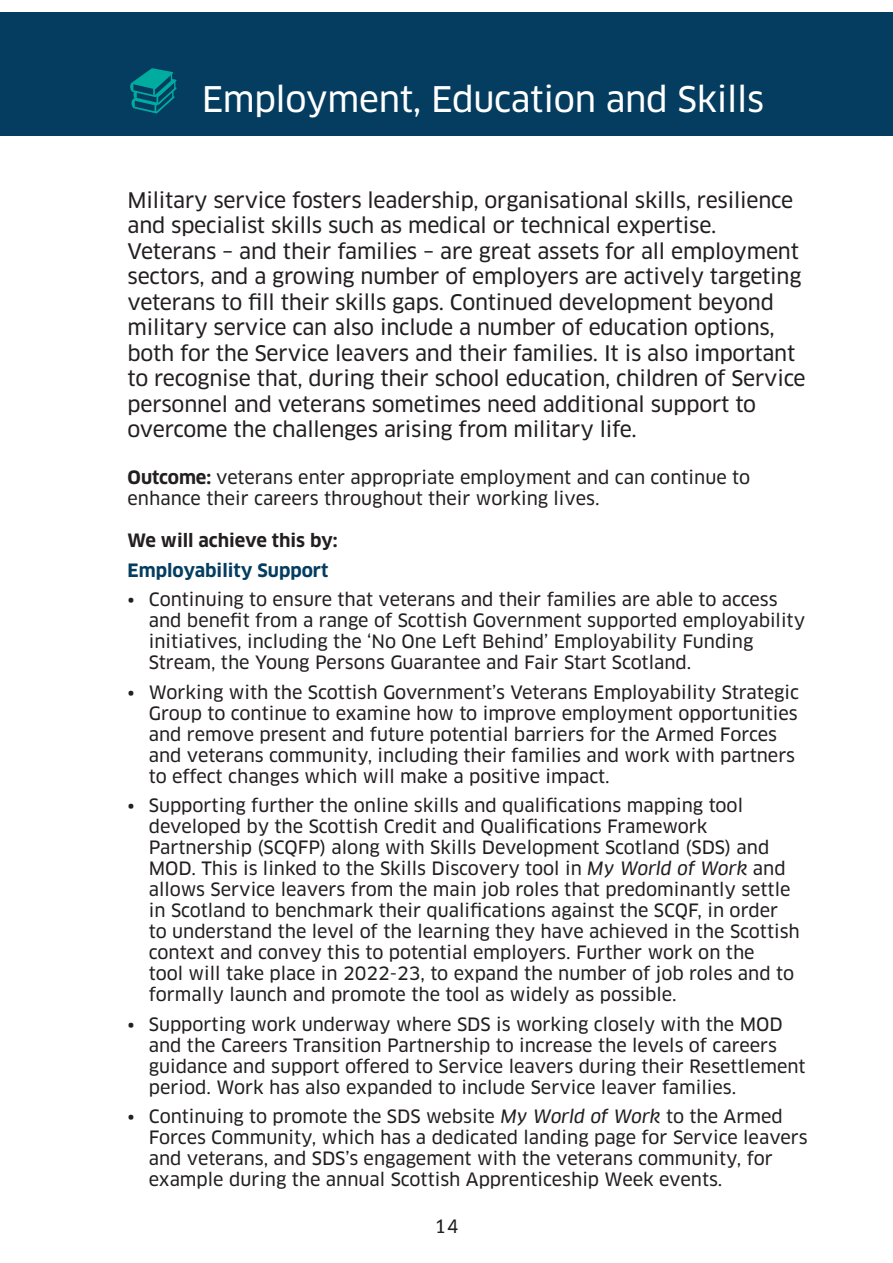
<style>
.page{position:relative;width:893px;height:1263px;background:#fff}
.page>*{position:absolute;margin:0;border:0;box-sizing:border-box;transform-origin:0 0}
.t1{font:34.5px "Clan OT News";letter-spacing:-.01em;color:#fff}
.t2{font:21px/25.5px "Clan OT News";letter-spacing:-.01em;color:#231f20}
.t3{font:18px/21px "Clan OT News";color:#231f20}
.t4{font:700 18px "Clan OT";color:#231f20}
.t5{font:700 18px "Clan OT";color:#043d5f}
.s1{font-family:"Clan OT";font-weight:700}
.s2{font-family:"Clan News Ita"}
</style>
<div class="page">
<div style="left:0;top:13px;width:893px;height:123px;background:#043d5f"></div>
<svg style="left:130px;top:68px;width:47px;height:45px"></svg>
<h1 class="t1" style="left:202px;top:79px;width:564px">Employment, Education and Skills</h1>
<p class="t2" style="left:128px;top:187px;width:680px">Military service fosters leadership, organisational skills, resilience and specialist skills such as medical or technical expertise.<br>Veterans – and their families – are great assets for all employment sectors, and a growing number of employers are actively targeting veterans to fill their skills gaps. Continued development beyond military service can also include a number of education options, both for the Service leavers and their families. It is also important to recognise that, during their school education, children of Service personnel and veterans sometimes need additional support to overcome the challenges arising from military life.</p>
<p class="t3" style="left:128px;top:467px;width:624px"><span class="s1">Outcome:</span> veterans enter appropriate employment and can continue to enhance their careers throughout their working lives.</p>
<p class="t4" style="left:128px;top:530px;width:212px">We will achieve this by:</p>
<p class="t5" style="left:128px;top:560px;width:202px">Employability Support</p>
<p class="t3" style="left:149px;top:589px;width:658px;text-indent:-21px">• Continuing to ensure that veterans and their families are able to access and benefit from a range of Scottish Government supported employability initiatives, including the ‘No One Left Behind’ Employability Funding Stream, the Young Persons Guarantee and Fair Start Scotland.</p>
<p class="t3" style="left:149px;top:682px;width:652px;text-indent:-21px">• Working with the Scottish Government’s Veterans Employability Strategic Group to continue to examine how to improve employment opportunities and remove present and future potential barriers for the Armed Forces and veterans community, including their families and work with partners to effect changes which will make a positive impact.</p>
<p class="t3" style="left:149px;top:795px;width:652px;text-indent:-21px">• Supporting further the online skills and qualifications mapping tool developed by the Scottish Credit and Qualifications Framework Partnership (SCQFP) along with Skills Development Scotland (SDS) and MOD. This is linked to the Skills Discovery tool in <span class="s2">My World of Work</span> and allows Service leavers from the main job roles that predominantly settle in Scotland to benchmark their qualifications against the SCQF, in order to understand the level of the learning they have achieved in the Scottish context and convey this to potential employers. Further work on the<br>tool will take place in 2022-23, to expand the number of job roles and to formally launch and promote the tool as widely as possible.</p>
<p class="t3" style="left:149px;top:1014px;width:658px;text-indent:-21px">• Supporting work underway where SDS is working closely with the MOD and the Careers Transition Partnership to increase the levels of careers guidance and support offered to Service leavers during their Resettlement period. Work has also expanded to include Service leaver families.</p>
<p class="t3" style="left:149px;top:1106px;width:660px;text-indent:-21px">• Continuing to promote the SDS website <span class="s2">My World of Work</span> to the Armed Forces Community, which has a dedicated landing page for Service leavers and veterans, and SDS’s engagement with the veterans community, for example during the annual Scottish Apprenticeship Week events.</p>
<p class="t3" style="left:434px;top:1215px;width:26px">14</p>
</div>
